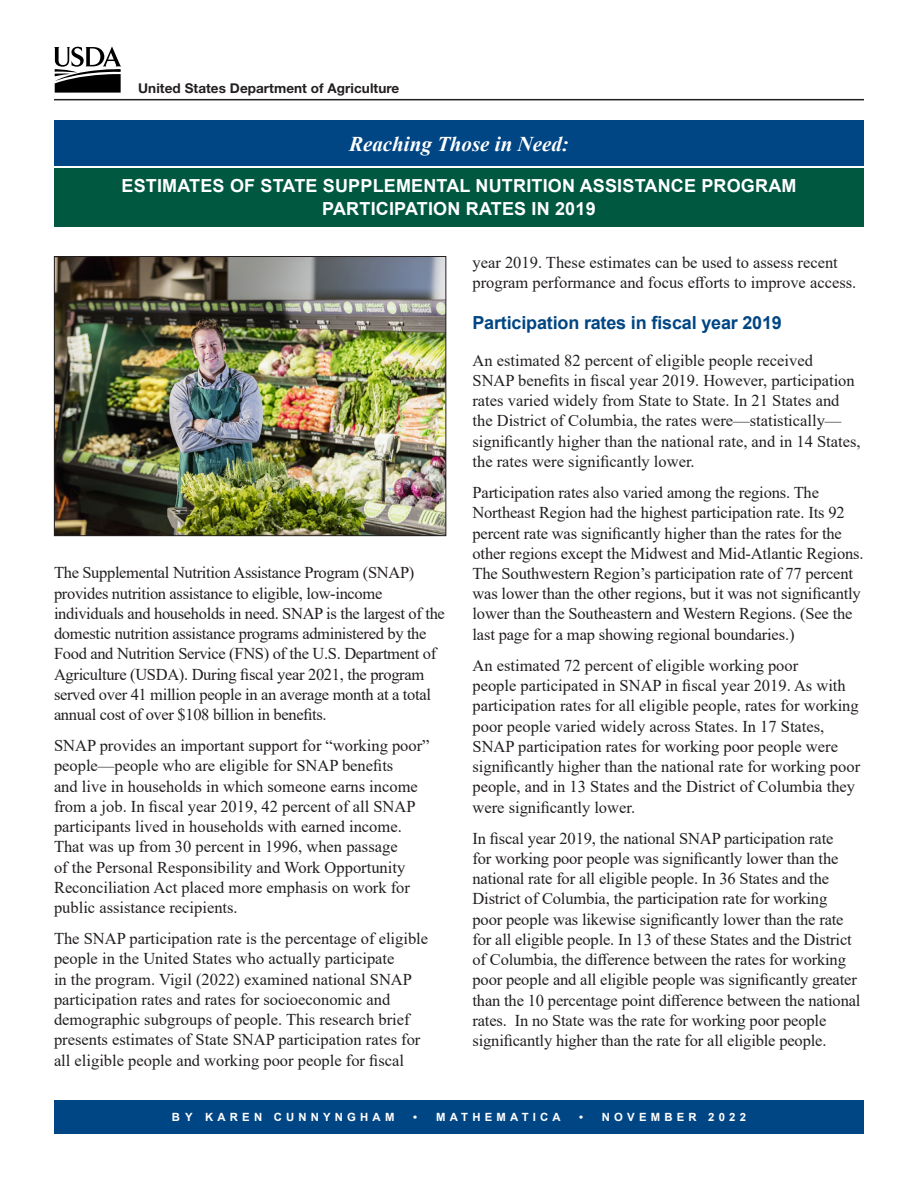
<style>
.page{position:relative;width:918px;height:1188px;background:#fff}
.page>*{position:absolute;margin:0;border:0;box-sizing:border-box;transform-origin:0 0}
.t1{font:italic 700 21px "Times New Roman";color:#fff}
.t2{font:700 18px/22.5px "Arial";letter-spacing:.01em;color:#fff;text-align:center}
.t3{font:700 18px "Arial";letter-spacing:-.01em;color:#004684}
.t4{font:16.5px/20.2px "Times New Roman";color:#231f20}
.t5{font:16.5px/20.2px "Times New Roman";letter-spacing:-.02em;color:#231f20}
.t6{font:700 13.5px "Helvetica Neue LT Std";letter-spacing:.005em;color:#231f20}
.t7{font:700 11.4px "Arial";letter-spacing:.37em;color:#fff}
</style>
<div class="page">
<svg style="left:54px;top:46px;width:67px;height:47px"></svg>
<hr style="left:54px;top:99px;width:810px;height:1px;background:#231f20">
<div style="left:54px;top:1100px;width:810px;height:34px;background:#004684"></div>
<div style="left:54px;top:120px;width:810px;height:46px;background:#004684"></div>
<div style="left:54px;top:169px;width:810px;height:58px;background:#005840"></div>
<img style="left:56px;top:258px;width:388px;height:276px">
<div style="left:54px;top:256px;width:392px;height:280px;border:1px solid #231f20"></div>
<p class="t6" style="left:138px;top:80px;width:263px">United States Department of Agriculture</p>
<p class="t1" style="left:349px;top:130px;width:221px">Reaching Those in Need:</p>
<h1 class="t2" style="left:122px;top:175px;width:676px">ESTIMATES OF STATE SUPPLEMENTAL NUTRITION ASSISTANCE PROGRAM<br>PARTICIPATION RATES IN 2019</h1>
<p class="t5" style="left:54px;top:562px;width:392px">The Supplemental Nutrition Assistance Program (SNAP) provides nutrition assistance to eligible, low-income individuals and households in need. SNAP is the largest of the domestic nutrition assistance programs administered by the Food and Nutrition Service (FNS) of the U.S. Department of Agriculture (USDA). During fiscal year 2021, the program served over 41 million people in an average month at a total annual cost of over $108 billion in benefits.</p>
<p class="t4" style="left:54px;top:735px;width:377px">SNAP provides an important support for “working poor” people—people who are eligible for SNAP benefits<br>and live in households in which someone earns income from a job. In fiscal year 2019, 42 percent of all SNAP participants lived in households with earned income.<br>That was up from 30 percent in 1996, when passage<br>of the Personal Responsibility and Work Opportunity Reconciliation Act placed more emphasis on work for public assistance recipients.</p>
<p class="t4" style="left:54px;top:928px;width:376px">The SNAP participation rate is the percentage of eligible people in the United States who actually participate<br>in the program. Vigil (2022) examined national SNAP participation rates and rates for socioeconomic and demographic subgroups of people. This research brief presents estimates of State SNAP participation rates for all eligible people and working poor people for fiscal</p>
<p class="t4" style="left:473px;top:252px;width:385px">year 2019. These estimates can be used to assess recent program performance and focus efforts to improve access.</p>
<h2 class="t3" style="left:472px;top:310px;width:311px">Participation rates in fiscal year 2019</h2>
<p class="t4" style="left:472px;top:350px;width:390px">An estimated 82 percent of eligible people received<br>SNAP benefits in fiscal year 2019. However, participation rates varied widely from State to State. In 21 States and the District of Columbia, the rates were—statistically— significantly higher than the national rate, and in 14 States, the rates were significantly lower.</p>
<p class="t4" style="left:472px;top:482px;width:393px">Participation rates also varied among the regions. The Northeast Region had the highest participation rate. Its 92 percent rate was significantly higher than the rates for the other regions except the Midwest and Mid-Atlantic Regions.<br>The Southwestern Region’s participation rate of 77 percent was lower than the other regions, but it was not significantly lower than the Southeastern and Western Regions. (See the last page for a map showing regional boundaries.)</p>
<p class="t4" style="left:472px;top:655px;width:389px">An estimated 72 percent of eligible working poor<br>people participated in SNAP in fiscal year 2019. As with participation rates for all eligible people, rates for working poor people varied widely across States. In 17 States, SNAP participation rates for working poor people were significantly higher than the national rate for working poor people, and in 13 States and the District of Columbia they were significantly lower.</p>
<p class="t4" style="left:472px;top:827px;width:390px">In fiscal year 2019, the national SNAP participation rate<br>for working poor people was significantly lower than the national rate for all eligible people. In 36 States and the District of Columbia, the participation rate for working poor people was likewise significantly lower than the rate for all eligible people. In 13 of these States and the District of Columbia, the difference between the rates for working poor people and all eligible people was significantly greater than the 10 percentage point difference between the national rates. In no State was the rate for working poor people significantly higher than the rate for all eligible people.</p>
<p class="t7" style="left:172px;top:1109px;width:224px">BY KAREN CUNNYNGHAM</p>
<p class="t7" style="left:413px;top:1109px;width:149px">• MATHEMATICA</p>
<p class="t7" style="left:579px;top:1109px;width:168px">• NOVEMBER 2022</p>
</div>
